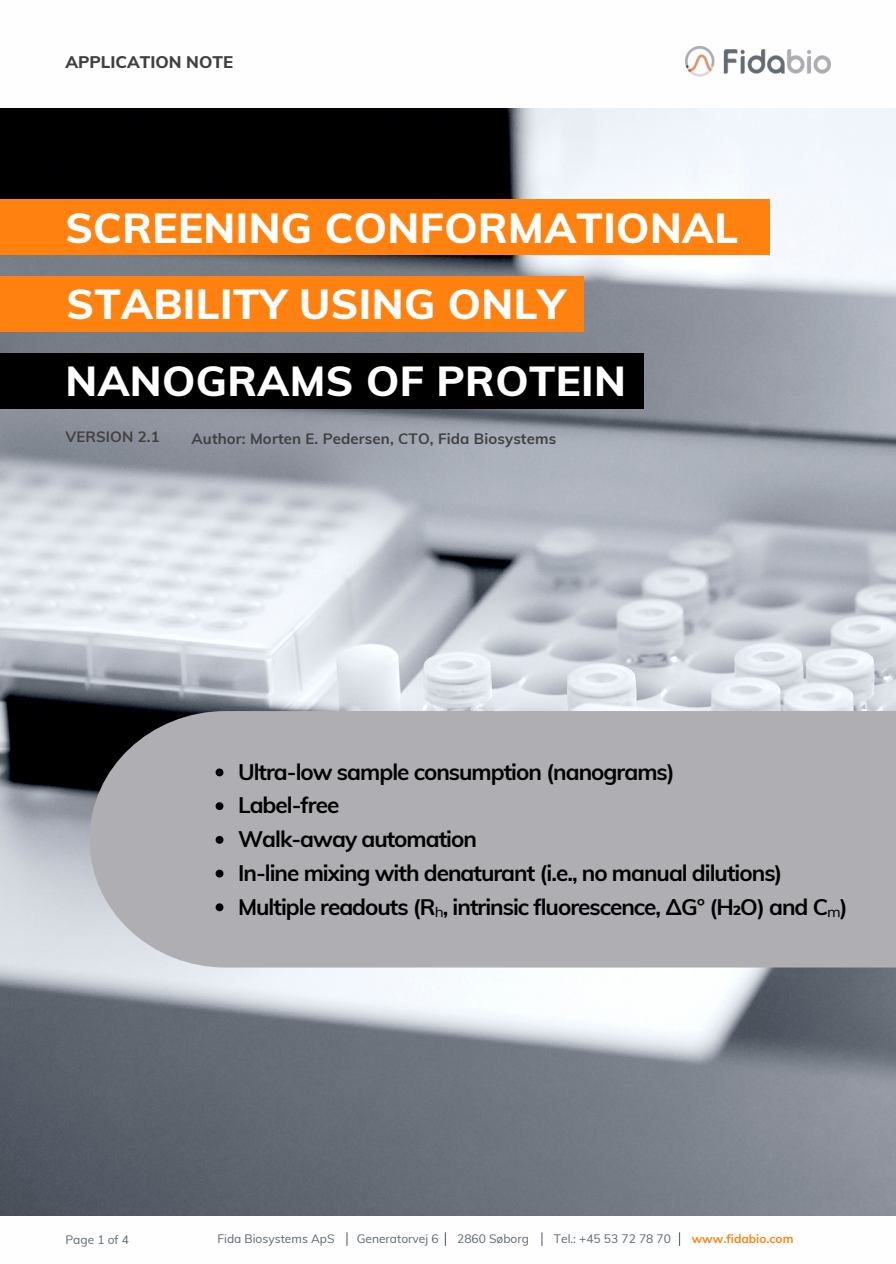
<style>
.page{position:relative;width:896px;height:1264px;background:#fff}
.page>*{position:absolute;margin:0;border:0;box-sizing:border-box;transform-origin:0 0}
.t1{font:800 42px "Muli";letter-spacing:.01em;color:#fff}
.t2{font:700 22.5px "Muli";letter-spacing:-.045em;color:#000}
.t3{font:800 16.8px "Muli";color:#404040}
.t4{font:700 15px "Muli";letter-spacing:.01em;color:#404040}
.t5{font:700 15px "Muli";letter-spacing:.01em;color:#414141}
.t6{font:12px "Muli";color:#5b6770}
.t7{font:700 12px "Muli";color:#ff8210}
.s1{font-family:"Noto Sans";font-weight:400}
</style>
<div class="page">
<img style="left:0;top:108px;width:896px;height:1107px">
<img style="left:686px;top:47px;width:145px;height:29px">
<svg style="left:346px;top:1232px;width:1px;height:13px"></svg>
<svg style="left:445px;top:1232px;width:1px;height:13px"></svg>
<svg style="left:541px;top:1232px;width:1px;height:13px"></svg>
<svg style="left:679px;top:1232px;width:1px;height:13px"></svg>
<div style="left:0;top:200px;width:769px;height:55px;background:#ff8210"></div>
<div style="left:0;top:276px;width:584px;height:56px;background:#ff8210"></div>
<div style="left:0;top:353px;width:644px;height:56px;background:#000"></div>
<div style="left:90px;top:711px;width:806px;height:256px;background:#aeaeb3"></div>
<svg style="left:216px;top:768px;width:7px;height:8px"></svg>
<svg style="left:216px;top:802px;width:7px;height:8px"></svg>
<svg style="left:216px;top:836px;width:7px;height:7px"></svg>
<svg style="left:216px;top:869px;width:7px;height:8px"></svg>
<svg style="left:216px;top:903px;width:7px;height:8px"></svg>
<p class="t3" style="left:65px;top:51px;width:169px">APPLICATION NOTE</p>
<p class="t1" style="left:65px;top:200px;width:674px">SCREENING CONFORMATIONAL</p>
<p class="t1" style="left:66px;top:277px;width:500px">STABILITY USING ONLY</p>
<p class="t1" style="left:65px;top:354px;width:562px">NANOGRAMS OF PROTEIN</p>
<p class="t5" style="left:65px;top:427px;width:96px">VERSION 2.1</p>
<p class="t4" style="left:192px;top:429px;width:366px">Author: Morten E. Pedersen, CTO, Fida Biosystems</p>
<p class="t2" style="left:238px;top:757px;width:438px">Ultra-low sample consumption (nanograms)</p>
<p class="t2" style="left:238px;top:790px;width:103px">Label-free</p>
<p class="t2" style="left:238px;top:824px;width:240px">Walk-away automation</p>
<p class="t2" style="left:238px;top:858px;width:546px">In-line mixing with denaturant (i.e., no manual dilutions)</p>
<p class="t2" style="left:238px;top:892px;width:611px">Multiple readouts (R<span class="s1">ₕ</span>, intrinsic fluorescence, ΔG° (H₂O) and C<span class="s1">ₘ</span>)</p>
<p class="t6" style="left:65px;top:1231px;width:65px">Page 1 of 4</p>
<p class="t6" style="left:217px;top:1231px;width:119px">Fida Biosystems ApS</p>
<p class="t6" style="left:357px;top:1231px;width:83px">Generatorvej 6</p>
<p class="t6" style="left:457px;top:1231px;width:73px">2860 Søborg</p>
<p class="t6" style="left:554px;top:1231px;width:118px">Tel.: +45 53 72 78 70</p>
<p class="t7" style="left:691px;top:1230px;width:103px">www.fidabio.com</p>
</div>
